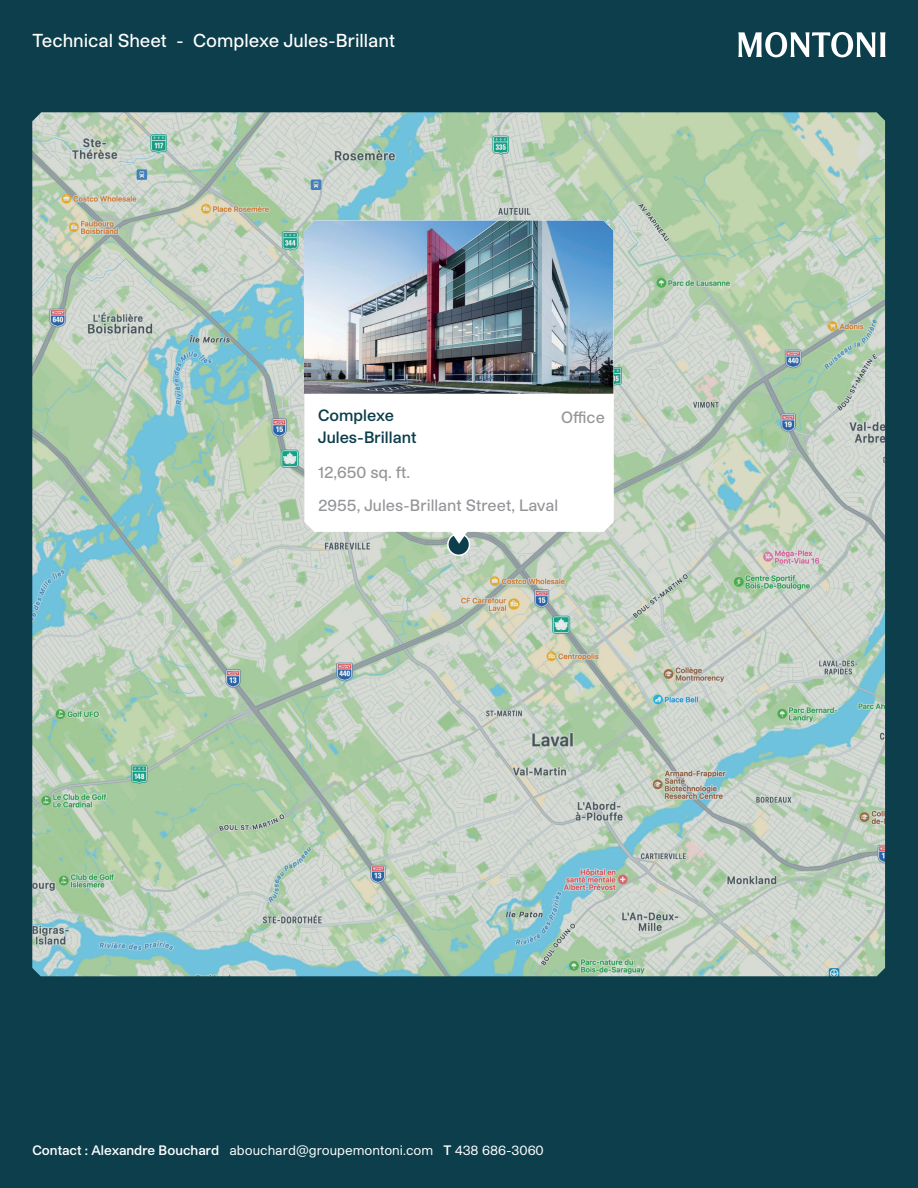
<style>
.page{position:relative;width:918px;height:1188px;background:#0c3e4c}
.page>*{position:absolute;margin:0;border:0;box-sizing:border-box;transform-origin:0 0}
.t1{font:500 18px "Studio Pro";color:#fff}
.t2{font:500 15.75px/33.9px "Studio Pro";color:#939598}
.t3{font:600 15.75px/21.6px "Studio Pro";color:#0c3e4c}
.t4{font:13.2px "Studio Pro";color:#fff}
.s1{font-weight:600}
</style>
<div class="page">
<svg style="left:738px;top:32px;width:148px;height:25px"></svg>
<img style="left:32px;top:112px;width:853px;height:864px">
<div style="left:448px;top:534px;width:21px;height:21px;background:#0c3e4c;border-radius:50%"></div>
<div style="left:447px;top:533px;width:23px;height:23px;border:2px solid #fff;border-radius:50%"></div>
<svg style="left:304px;top:221px;width:310px;height:323px;background:#f8faf9"></svg>
<img style="left:304px;top:221px;width:309px;height:173px">
<h1 class="t1" style="left:32px;top:28px;width:364px">Technical Sheet - Complexe Jules-Brillant</h1>
<p class="t3" style="left:318px;top:404px;width:100px">Complexe<br>Jules-Brillant</p>
<p class="t2" style="left:318px;top:454px;width:242px">12,650 sq. ft.<br>2955, Jules-Brillant Street, Laval</p>
<p class="t2" style="left:561px;top:400px;width:45px">Office</p>
<p class="t4" style="left:32px;top:1142px;width:513px"><span class="s1">Contact : Alexandre Bouchard</span> abouchard@groupemontoni.com <span class="s1">T</span> 438 686-3060</p>
</div>
